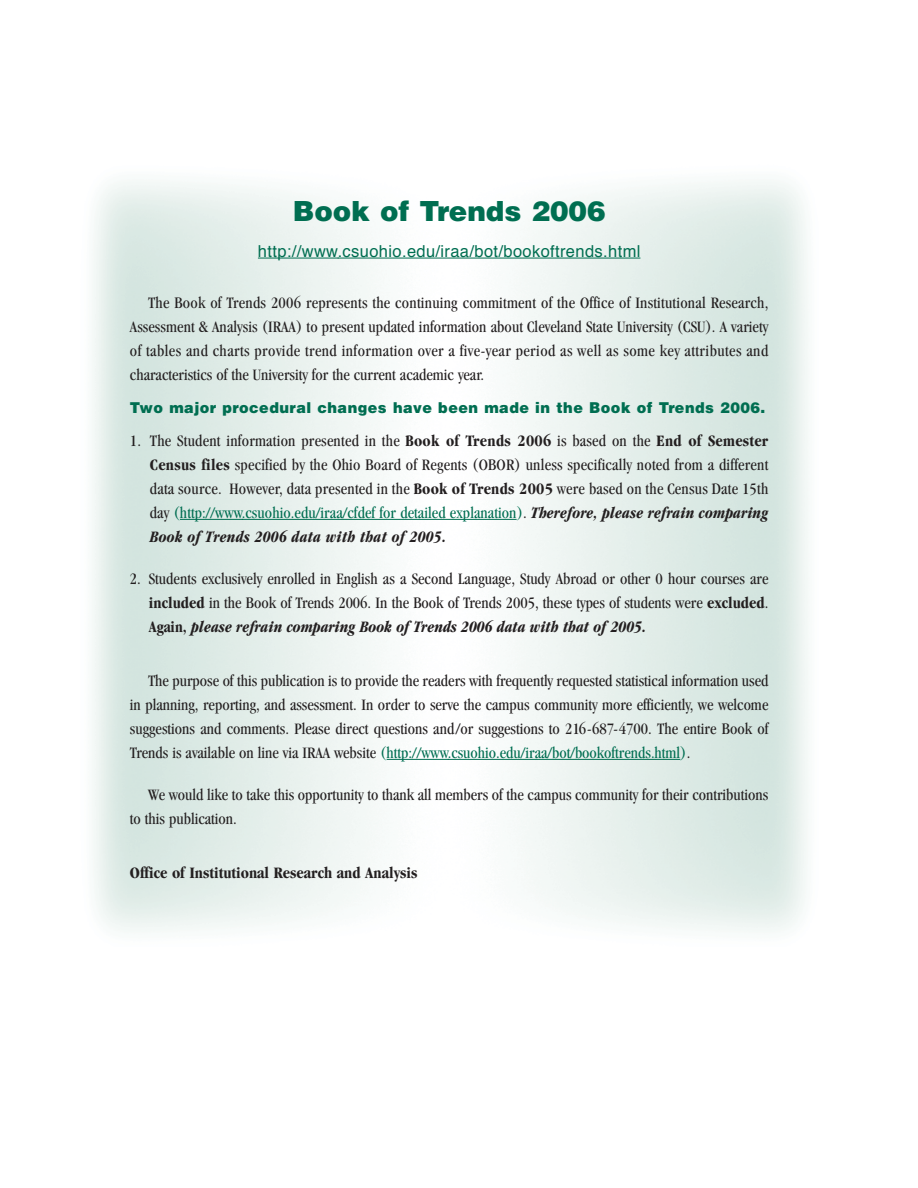
<style>
.page{position:relative;width:918px;height:1188px;background:#fff}
.page>*{position:absolute;margin:0;border:0;box-sizing:border-box;transform-origin:0 0}
.t1{font:900 27.75px "Helvetica";color:#006e51}
.t2{font:condensed 16.5px/24px "Garamond";color:#231f20;text-align:justify}
.t3{font:16.5px "Helvetica";letter-spacing:.02em;color:#006e51}
.t4{font:700 condensed 16.5px "Garamond";color:#231f20}
.t5{font:900 15px "Helvetica";letter-spacing:.035em;color:#006e51;scale:.96 1}
.s1{font-weight:700}
.s2{color:#006e51}
.s3{font-weight:700;font-style:italic}
</style>
<div class="page">
<img style="left:93px;top:180px;width:715px;height:752px">
<hr style="left:258px;top:258px;width:81px;height:1px;background:#006e51">
<hr style="left:338px;top:258px;width:302px;height:1px;background:#006e51">
<hr style="left:180px;top:519px;width:63px;height:1px;background:#006e51">
<hr style="left:242px;top:519px;width:275px;height:1px;background:#006e51">
<hr style="left:387px;top:759px;width:62px;height:1px;background:#006e51">
<hr style="left:448px;top:759px;width:232px;height:1px;background:#006e51">
<h1 class="t1" style="left:293px;top:201px;width:314px">Book of Trends 2006</h1>
<p class="t3" style="left:258px;top:244px;width:384px">http://www.csuohio.edu/iraa/bot/bookoftrends.html</p>
<p class="t2" style="left:130px;top:292px;width:640px;text-indent:18px">The Book of Trends 2006 represents the continuing commitment of the Office of Institutional Research, Assessment &amp; Analysis (IRAA) to present updated information about Cleveland State University (CSU). A variety of tables and charts provide trend information over a five-year period as well as some key attributes and characteristics of the University for the current academic year.</p>
<p class="t5" style="left:130px;top:402px;width:663px">Two major procedural changes have been made in the Book of Trends 2006.</p>
<p class="t2" style="left:150px;top:430px;width:620px;text-indent:-20px">1. The Student information presented in the <span class="s1">Book of Trends 2006</span> is based on the <span class="s1">End of Semester Census files</span> specified by the Ohio Board of Regents (OBOR) unless specifically noted from a different data source. However, data presented in the <span class="s1">Book of Trends 2005</span> were based on the Census Date 15th day <span class="s2">(http://www.csuohio.edu/iraa/cfdef for detailed explanation)</span>. <span class="s3">Therefore, please refrain comparing Book of Trends 2006 data with that of 2005.</span></p>
<p class="t2" style="left:149px;top:568px;width:621px;text-indent:-19px">2. Students exclusively enrolled in English as a Second Language, Study Abroad or other 0 hour courses are <span class="s1">included</span> in the Book of Trends 2006. In the Book of Trends 2005, these types of students were <span class="s1">excluded</span>.<br><span class="s1">Again,</span> <span class="s3">please refrain comparing Book of Trends 2006 data with that of 2005.</span></p>
<p class="t2" style="left:130px;top:670px;width:640px;text-indent:18px">The purpose of this publication is to provide the readers with frequently requested statistical information used in planning, reporting, and assessment. In order to serve the campus community more efficiently, we welcome suggestions and comments. Please direct questions and/or suggestions to 216-687-4700. The entire Book of Trends is available on line via IRAA website <span class="s2">(http://www.csuohio.edu/iraa/bot/bookoftrends.html)</span>.</p>
<p class="t2" style="left:130px;top:784px;width:640px;text-indent:18px">We would like to take this opportunity to thank all members of the campus community for their contributions to this publication.</p>
<p class="t4" style="left:130px;top:866px;width:289px">Office of Institutional Research and Analysis</p>
</div>
